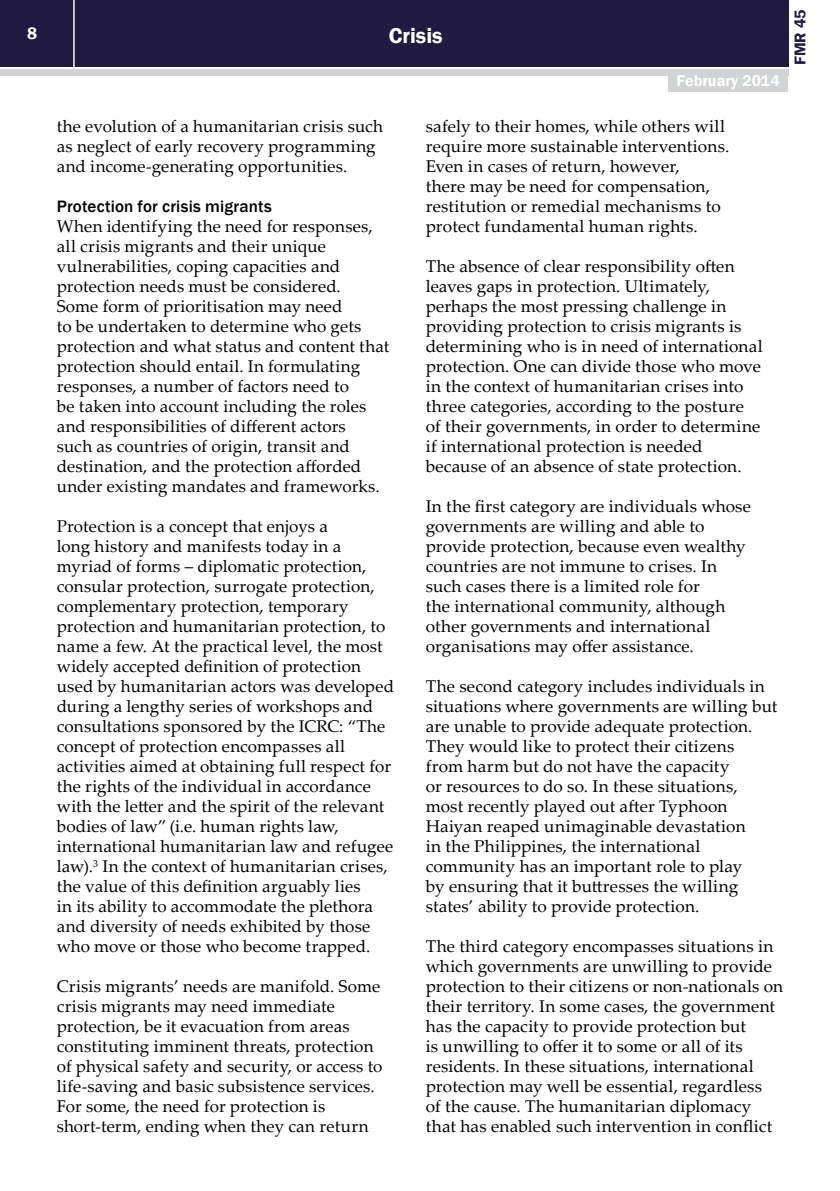
<style>
.page{position:relative;width:840px;height:1191px;background:#fff}
.page>*{position:absolute;margin:0;border:0;box-sizing:border-box;transform-origin:0 0}
.t1{font:600 22px "Franklin Gothic";color:#fff}
.t2{font:17px/20px "Palatino Linotype";letter-spacing:.01em;color:#000}
.t3{font:500 17px "Franklin Gothic";letter-spacing:.01em;color:#000}
.t4{font:600 17px "Franklin Gothic";color:#fff}
.t5{font:600 16px "Franklin Gothic";color:#fff}
.t6{font:600 16px "Franklin Gothic";color:#211a40}
</style>
<div class="page">
<div style="left:0;top:0;width:787px;height:66px;background:#211a40"></div>
<div style="left:0;top:69px;width:787px;height:6px;background:#d1d3d4"></div>
<hr style="left:73px;top:0;width:2px;height:67px;background:#fff">
<div style="left:668px;top:74px;width:119px;height:18px;background:#d1d3d4"></div>
<p class="t4" style="left:27px;top:23px;width:11px">8</p>
<p class="t1" style="left:388px;top:22px;width:55px">Crisis</p>
<p class="t5" style="left:676px;top:71px;width:105px">February 2014</p>
<p class="t6" style="left:789px;top:65px;width:57px;rotate:-90deg">FMR 45</p>
<p class="t2" style="left:57px;top:116px;width:328px">the evolution of a humanitarian crisis such as neglect of early recovery programming and income-generating opportunities.</p>
<p class="t3" style="left:57px;top:196px;width:216px">Protection for crisis migrants</p>
<p class="t2" style="left:57px;top:216px;width:334px">When identifying the need for responses, all crisis migrants and their unique vulnerabilities, coping capacities and protection needs must be considered.<br>Some form of prioritisation may need<br>to be undertaken to determine who gets protection and what status and content that protection should entail. In formulating responses, a number of factors need to<br>be taken into account including the roles and responsibilities of different actors<br>such as countries of origin, transit and destination, and the protection afforded under existing mandates and frameworks.</p>
<p class="t2" style="left:57px;top:515px;width:339px">Protection is a concept that enjoys a<br>long history and manifests today in a myriad of forms – diplomatic protection, consular protection, surrogate protection, complementary protection, temporary protection and humanitarian protection, to name a few. At the practical level, the most widely accepted definition of protection used by humanitarian actors was developed during a lengthy series of workshops and consultations sponsored by the ICRC: “The concept of protection encompasses all activities aimed at obtaining full respect for the rights of the individual in accordance with the letter and the spirit of the relevant bodies of law” (i.e. human rights law, international humanitarian law and refugee law).<sup>3</sup> In the context of humanitarian crises, the value of this definition arguably lies<br>in its ability to accommodate the plethora and diversity of needs exhibited by those who move or those who become trapped.</p>
<p class="t2" style="left:57px;top:976px;width:327px">Crisis migrants’ needs are manifold. Some crisis migrants may need immediate protection, be it evacuation from areas constituting imminent threats, protection of physical safety and security, or access to life-saving and basic subsistence services.<br>For some, the need for protection is short-term, ending when they can return</p>
<p class="t2" style="left:425px;top:116px;width:305px">safely to their homes, while others will require more sustainable interventions.<br>Even in cases of return, however,<br>there may be need for compensation, restitution or remedial mechanisms to protect fundamental human rights.</p>
<p class="t2" style="left:425px;top:256px;width:338px">The absence of clear responsibility often leaves gaps in protection. Ultimately, perhaps the most pressing challenge in providing protection to crisis migrants is determining who is in need of international protection. One can divide those who move in the context of humanitarian crises into three categories, according to the posture of their governments, in order to determine if international protection is needed because of an absence of state protection.</p>
<p class="t2" style="left:425px;top:495px;width:327px">In the first category are individuals whose governments are willing and able to provide protection, because even wealthy countries are not immune to crises. In such cases there is a limited role for<br>the international community, although other governments and international organisations may offer assistance.</p>
<p class="t2" style="left:425px;top:675px;width:353px">The second category includes individuals in situations where governments are willing but are unable to provide adequate protection.<br>They would like to protect their citizens<br>from harm but do not have the capacity<br>or resources to do so. In these situations, most recently played out after Typhoon Haiyan reaped unimaginable devastation<br>in the Philippines, the international community has an important role to play<br>by ensuring that it buttresses the willing states’ ability to provide protection.</p>
<p class="t2" style="left:425px;top:935px;width:359px">The third category encompasses situations in which governments are unwilling to provide protection to their citizens or non-nationals on their territory. In some cases, the government has the capacity to provide protection but<br>is unwilling to offer it to some or all of its residents. In these situations, international protection may well be essential, regardless<br>of the cause. The humanitarian diplomacy that has enabled such intervention in conflict</p>
</div>
